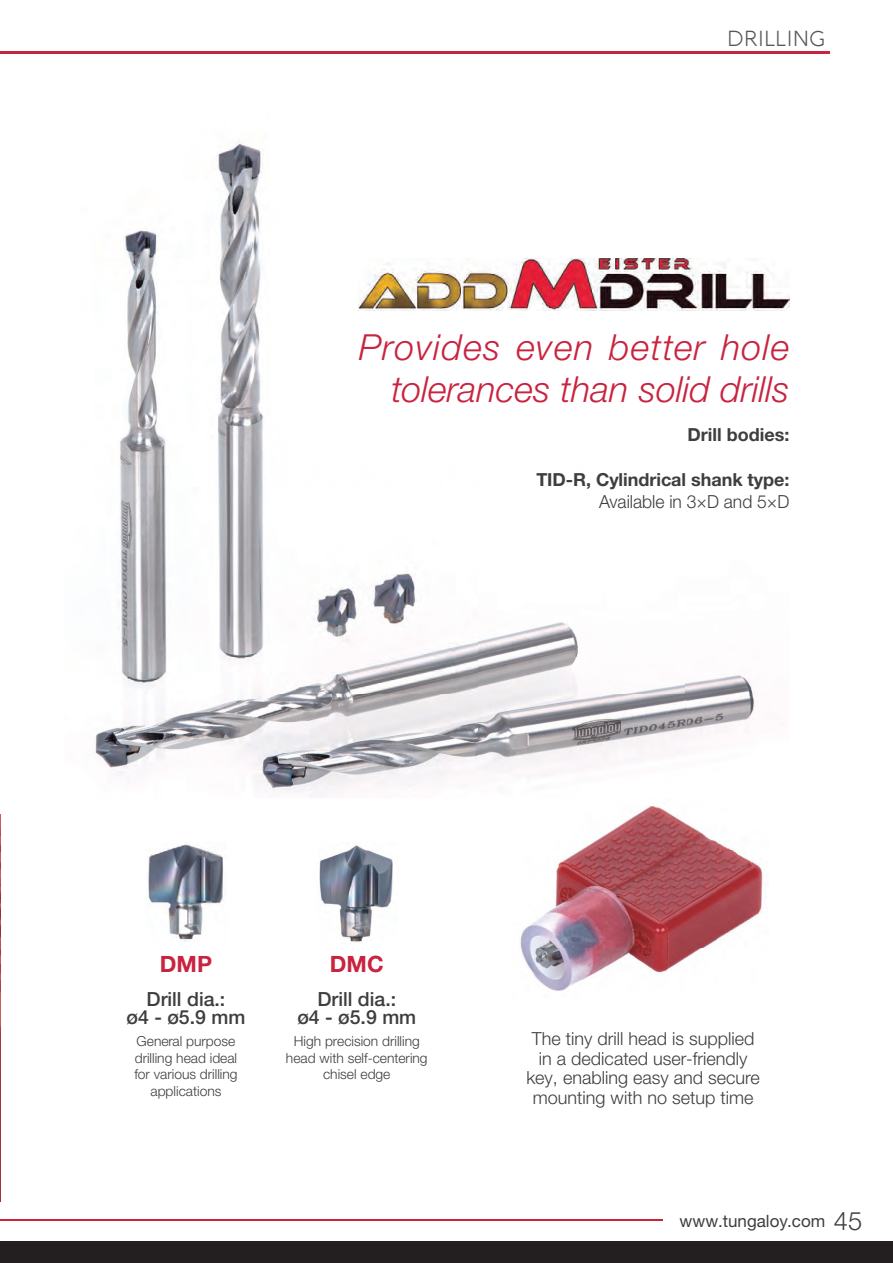
<style>
.page{position:relative;width:893px;height:1263px;background:#fff}
.page>*{position:absolute;margin:0;border:0;box-sizing:border-box;transform-origin:0 0}
.t1{font:italic 300 36px/42px "Helvetica Neue LTW1 G";color:#c8233f;text-align:right}
.t2{font:700 22.5px "Helvetica Neue LTW1 G";color:#c8233f}
.t3{font:300 21.3px "Aquawax";letter-spacing:.03em;color:#57585a}
.t4{font:500 19.5px/18px "Helvetica Neue LTW1 G";color:#3e3e3f;text-align:center}
.t5{font:300 18px/19.5px "Helvetica Neue LTW1 G";color:#3e3e3f;text-align:center}
.t6{font:700 18px "Helvetica Neue LTW1 G";color:#3e3e3f}
.t7{font:16.95px "Helvetica Neue LTW1 G";color:#3e3e3f}
.t8{font:300 13.8px/16.5px "Helvetica Neue LTW1 G";color:#3e3e3f;text-align:center}
.s1{font-weight:300;font-size:25.5px}
</style>
<div class="page">
<img style="left:520px;top:806px;width:243px;height:185px">
<img style="left:120px;top:139px;width:358px;height:349px">
<img style="left:685px;top:258px;width:100px;height:483px">
<img style="left:478px;top:310px;width:208px;height:178px">
<img style="left:95px;top:488px;width:591px;height:310px">
<img style="left:319px;top:845px;width:74px;height:97px">
<img style="left:147px;top:843px;width:77px;height:97px">
<hr style="left:0;top:1219px;width:662px;height:1px;background:#c8233f">
<div style="left:0;top:1242px;width:892px;height:21px;background:#231f20"></div>
<hr style="left:0;top:51px;width:829px;height:3px;background:#c8233f">
<img style="left:359px;top:259px;width:430px;height:51px">
<img style="left:0;top:814px;width:1px;height:387px">
<p class="t3" style="left:727px;top:29px;width:99px">DRILLING</p>
<h1 class="t1" style="left:359px;top:330px;width:432px">Provides even better hole tolerances than solid drills</h1>
<p class="t6" style="left:687px;top:428px;width:103px">Drill bodies:</p>
<p class="t6" style="left:536px;top:473px;width:254px">TID-R, Cylindrical shank type:</p>
<p class="t5" style="left:599px;top:494px;width:192px">Available in 3×D and 5×D</p>
<p class="t2" style="left:160px;top:956px;width:54px">DMP</p>
<p class="t2" style="left:330px;top:956px;width:55px">DMC</p>
<p class="t4" style="left:126px;top:993px;width:120px">Drill dia.:<br>ø4 - ø5.9 mm</p>
<p class="t8" style="left:134px;top:1035px;width:105px">General purpose drilling head ideal for various drilling applications</p>
<p class="t4" style="left:297px;top:993px;width:120px">Drill dia.:<br>ø4 - ø5.9 mm</p>
<p class="t8" style="left:286px;top:1035px;width:143px">High precision drilling head with self-centering chisel edge</p>
<p class="t5" style="left:526px;top:1031px;width:235px">The tiny drill head is supplied in a dedicated user-friendly key, enabling easy and secure mounting with no setup time</p>
<p class="t7" style="left:679px;top:1214px;width:184px">www.tungaloy.com <span class="s1">45</span></p>
</div>
